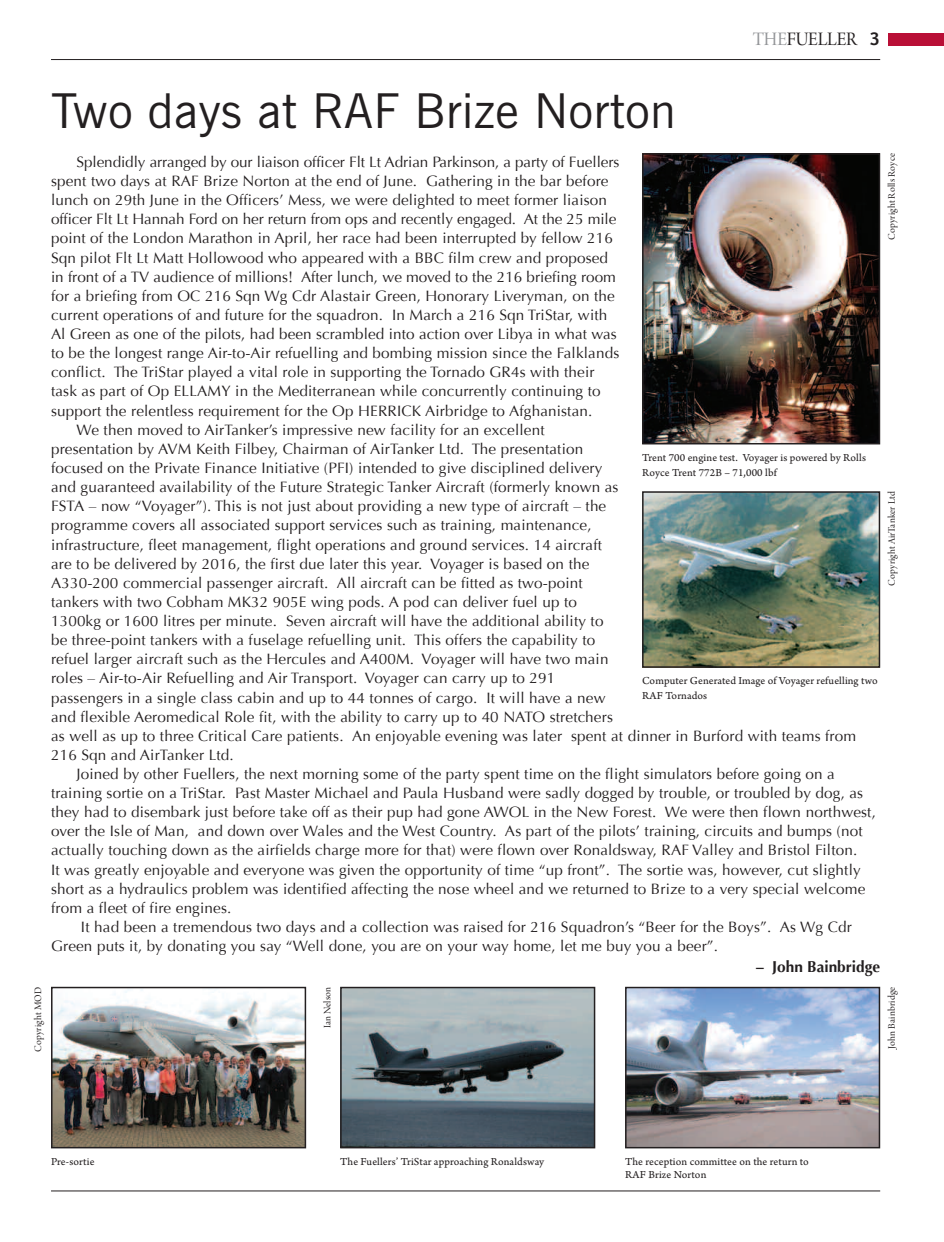
<style>
.page{position:relative;width:944px;height:1242px;background:#fff}
.page>*{position:absolute;margin:0;border:0;box-sizing:border-box;transform-origin:0 0}
.t1{font:48px "News Gothic BT";letter-spacing:.01em;color:#231f20}
.t2{font:20.25px "Arno Pro Display";letter-spacing:-.01em;color:#231f20;scale:.94 1}
.t3{font:700 15.75px "Optima";color:#231f20}
.t4{font:15px "Optima";letter-spacing:.01em;color:#231f20}
.t5{font:11.25px/15px "Arno Pro Sm Text";letter-spacing:.005em;color:#231f20}
.t6{font:10.5px "Arno Pro Display";letter-spacing:.02em;color:#231f20}
.s1{color:#939598}
.s2{font-family:"Euphemia UCAS";font-weight:700;font-size:16.35px}
</style>
<div class="page">
<div style="left:889px;top:33px;width:55px;height:13px;background:#b90f36"></div>
<hr style="left:51px;top:59px;width:829px;height:1px;background:#231f20">
<hr style="left:51px;top:1190px;width:829px;height:1px;background:#231f20">
<img style="left:645px;top:156px;width:232px;height:285px">
<div style="left:642px;top:153px;width:238px;height:291px;border:2px solid #231f20"></div>
<img style="left:54px;top:989px;width:249px;height:156px">
<div style="left:51px;top:986px;width:255px;height:162px;border:2px solid #231f20"></div>
<img style="left:645px;top:494px;width:232px;height:171px">
<div style="left:642px;top:491px;width:238px;height:177px;border:2px solid #231f20"></div>
<img style="left:343px;top:989px;width:249px;height:156px">
<div style="left:340px;top:986px;width:255px;height:162px;border:2px solid #231f20"></div>
<img style="left:628px;top:989px;width:249px;height:156px">
<div style="left:625px;top:986px;width:255px;height:162px;border:2px solid #231f20"></div>
<h1 class="t1" style="left:51px;top:94px;width:626px">Two days at RAF Brize Norton</h1>
<h2 class="t2" style="left:753px;top:31px;width:137px"><span class="s1">THE</span>FUELLER <span class="s2">3</span></h2>
<p class="t6" style="left:888px;top:240px;width:88px;rotate:-90deg">Copyright Rolls Royce</p>
<p class="t4" style="left:77px;top:153px;width:544px">Splendidly arranged by our liaison officer Flt Lt Adrian Parkinson, a party of Fuellers</p>
<p class="t4" style="left:51px;top:172px;width:559px">spent two days at RAF Brize Norton at the end of June. Gathering in the bar before</p>
<p class="t4" style="left:51px;top:191px;width:558px">lunch on 29th June in the Officers’ Mess, we were delighted to meet former liaison</p>
<p class="t4" style="left:51px;top:210px;width:567px">officer Flt Lt Hannah Ford on her return from ops and recently engaged. At the 25 mile</p>
<p class="t4" style="left:51px;top:230px;width:564px">point of the London Marathon in April, her race had been interrupted by fellow 216</p>
<p class="t4" style="left:51px;top:249px;width:559px">Sqn pilot Flt Lt Matt Hollowood who appeared with a BBC film crew and proposed</p>
<p class="t4" style="left:51px;top:268px;width:566px">in front of a TV audience of millions! After lunch, we moved to the 216 briefing room</p>
<p class="t4" style="left:51px;top:287px;width:565px">for a briefing from OC 216 Sqn Wg Cdr Alastair Green, Honorary Liveryman, on the</p>
<p class="t4" style="left:51px;top:306px;width:558px">current operations of and future for the squadron. In March a 216 Sqn TriStar, with</p>
<p class="t4" style="left:51px;top:325px;width:567px">Al Green as one of the pilots, had been scrambled into action over Libya in what was</p>
<p class="t4" style="left:51px;top:344px;width:570px">to be the longest range Air-to-Air refuelling and bombing mission since the Falklands</p>
<p class="t4" style="left:51px;top:363px;width:545px">conflict. The TriStar played a vital role in supporting the Tornado GR4s with their</p>
<p class="t4" style="left:51px;top:383px;width:551px">task as part of Op ELLAMY in the Mediterranean while concurrently continuing to</p>
<p class="t4" style="left:51px;top:402px;width:543px">support the relentless requirement for the Op HERRICK Airbridge to Afghanistan.</p>
<p class="t4" style="left:77px;top:421px;width:470px">We then moved to AirTanker’s impressive new facility for an excellent</p>
<p class="t4" style="left:51px;top:440px;width:534px">presentation by AVM Keith Filbey, Chairman of AirTanker Ltd. The presentation</p>
<p class="t4" style="left:51px;top:459px;width:553px">focused on the Private Finance Initiative (PFI) intended to give disciplined delivery</p>
<p class="t4" style="left:51px;top:478px;width:569px">and guaranteed availability of the Future Strategic Tanker Aircraft (formerly known as</p>
<p class="t4" style="left:51px;top:497px;width:557px">FSTA – now “Voyager”). This is not just about providing a new type of aircraft – the</p>
<p class="t4" style="left:51px;top:516px;width:542px">programme covers all associated support services such as training, maintenance,</p>
<p class="t4" style="left:51px;top:536px;width:553px">infrastructure, fleet management, flight operations and ground services. 14 aircraft</p>
<p class="t4" style="left:51px;top:555px;width:540px">are to be delivered by 2016, the first due later this year. Voyager is based on the</p>
<p class="t4" style="left:51px;top:574px;width:533px">A330-200 commercial passenger aircraft. All aircraft can be fitted as two-point</p>
<p class="t4" style="left:51px;top:593px;width:528px">tankers with two Cobham MK32 905E wing pods. A pod can deliver fuel up to</p>
<p class="t4" style="left:51px;top:612px;width:554px">1300kg or 1600 litres per minute. Seven aircraft will have the additional ability to</p>
<p class="t4" style="left:51px;top:631px;width:546px">be three-point tankers with a fuselage refuelling unit. This offers the capability to</p>
<p class="t4" style="left:51px;top:650px;width:559px">refuel larger aircraft such as the Hercules and A400M. Voyager will have two main</p>
<p class="t4" style="left:51px;top:669px;width:506px">roles – Air-to-Air Refuelling and Air Transport. Voyager can carry up to 291</p>
<p class="t4" style="left:51px;top:689px;width:556px">passengers in a single class cabin and up to 44 tonnes of cargo. It will have a new</p>
<p class="t4" style="left:51px;top:708px;width:563px">and flexible Aeromedical Role fit, with the ability to carry up to 40 NATO stretchers</p>
<p class="t4" style="left:51px;top:727px;width:807px">as well as up to three Critical Care patients. An enjoyable evening was later spent at dinner in Burford with teams from</p>
<p class="t4" style="left:51px;top:746px;width:184px">216 Sqn and AirTanker Ltd.</p>
<p class="t4" style="left:77px;top:765px;width:760px">Joined by other Fuellers, the next morning some of the party spent time on the flight simulators before going on a</p>
<p class="t4" style="left:51px;top:784px;width:814px">training sortie on a TriStar. Past Master Michael and Paula Husband were sadly dogged by trouble, or troubled by dog, as</p>
<p class="t4" style="left:51px;top:803px;width:826px">they had to disembark just before take off as their pup had gone AWOL in the New Forest. We were then flown northwest,</p>
<p class="t4" style="left:51px;top:822px;width:813px">over the Isle of Man, and down over Wales and the West Country. As part of the pilots’ training, circuits and bumps (not</p>
<p class="t4" style="left:51px;top:841px;width:808px">actually touching down as the airfields charge more for that) were flown over Ronaldsway, RAF Valley and Bristol Filton.</p>
<p class="t4" style="left:51px;top:860px;width:811px">It was greatly enjoyable and everyone was given the opportunity of time “up front”. The sortie was, however, cut slightly</p>
<p class="t4" style="left:51px;top:880px;width:816px">short as a hydraulics problem was identified affecting the nose wheel and we returned to Brize to a very special welcome</p>
<p class="t4" style="left:51px;top:899px;width:182px">from a fleet of fire engines.</p>
<p class="t4" style="left:81px;top:918px;width:772px">It had been a tremendous two days and a collection was raised for 216 Squadron’s “Beer for the Boys”. As Wg Cdr</p>
<p class="t4" style="left:51px;top:937px;width:669px">Green puts it, by donating you say “Well done, you are on your way home, let me buy you a beer”.</p>
<p class="t3" style="left:756px;top:957px;width:126px">– John Bainbridge</p>
<p class="t5" style="left:642px;top:451px;width:225px">Trent 700 engine test. Voyager is powered by Rolls<br>Royce Trent 772B – 71,000 lbf</p>
<p class="t6" style="left:888px;top:586px;width:96px;rotate:-90deg">Copyright AirTanker Ltd</p>
<p class="t5" style="left:642px;top:674px;width:237px">Computer Generated Image of Voyager refuelling two<br>RAF Tornados</p>
<p class="t6" style="left:34px;top:1052px;width:67px;rotate:-90deg">Copyright MOD</p>
<p class="t5" style="left:51px;top:1154px;width:45px">Pre-sortie</p>
<p class="t6" style="left:323px;top:1028px;width:43px;rotate:-90deg">Ian Nelson</p>
<p class="t5" style="left:340px;top:1154px;width:205px">The Fuellers’ TriStar approaching Ronaldsway</p>
<p class="t5" style="left:625px;top:1155px;width:185px;line-height:13.5px">The reception committee on the return to<br>RAF Brize Norton</p>
<p class="t6" style="left:888px;top:1048px;width:63px;rotate:-90deg">John Bainbridge</p>
</div>
